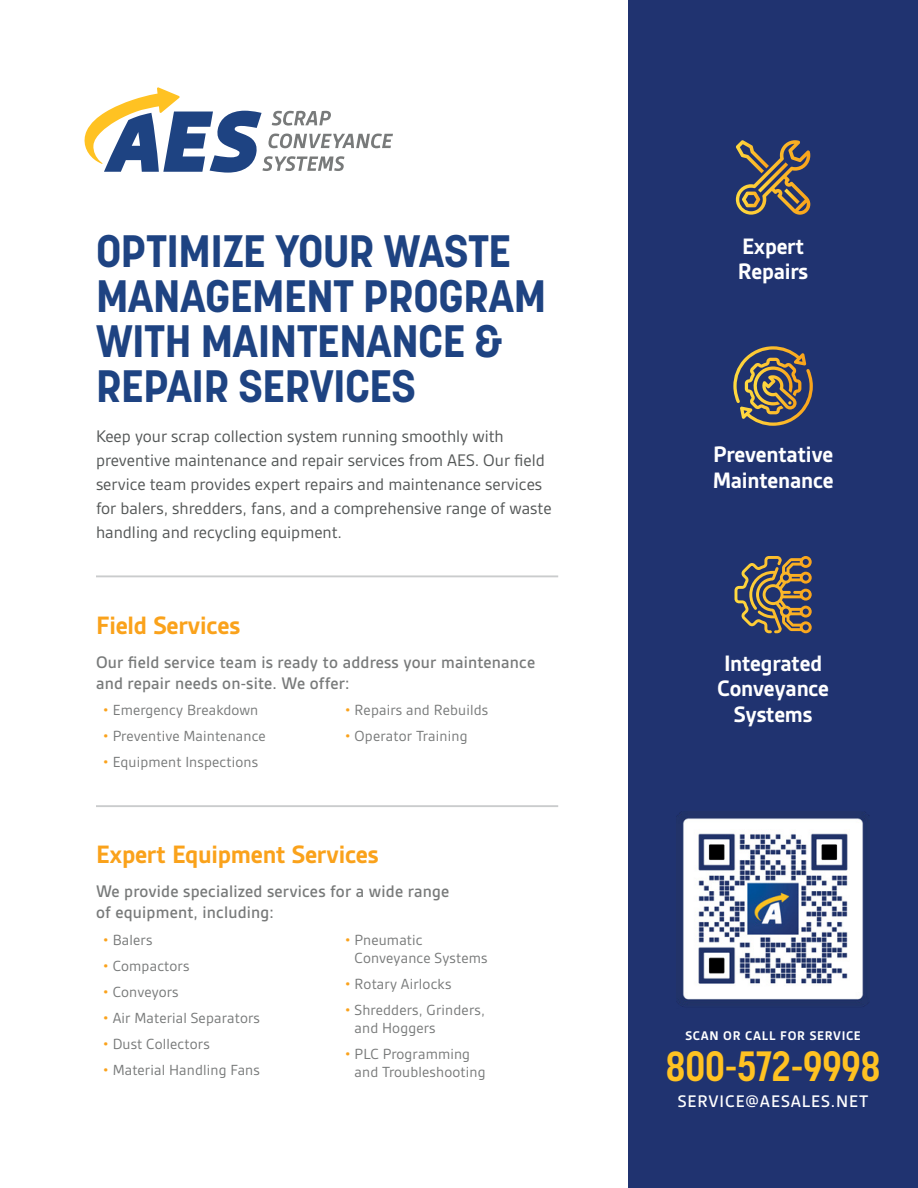
<style>
.page{position:relative;width:918px;height:1188px;background:#fff}
.page>*{position:absolute;margin:0;border:0;box-sizing:border-box;transform-origin:0 0}
.t1{font:700 45px/45px "Korolev";letter-spacing:-.01em;color:#1e4382}
.t2{font:700 42px "Korolev Condensed";color:#ffc222}
.t3{font:700 27px "Gesta";letter-spacing:-.01em;color:#faa21b}
.t4{font:700 24px/25.5px "Gesta";letter-spacing:-.01em;color:#fff}
.t5{font:18px/24px "Gesta";color:#545757}
.t6{font:500 18px/21px "Gesta";letter-spacing:.01em;color:#787a7a}
.t7{font:500 18px "Gesta";letter-spacing:.05em;color:#fff}
.t8{font:15.75px/18px "Gesta";letter-spacing:.01em;color:#787a7a}
.t9{font:700 13.5px "Gesta";letter-spacing:.05em;color:#fff}
.s1{color:#faa21b}
</style>
<div class="page">
<div style="left:628px;top:0;width:290px;height:1188px;background:#203370"></div>
<svg style="left:84px;top:87px;width:309px;height:86px"></svg>
<hr style="left:96px;top:575px;width:462px;height:2px;background:#96999b">
<hr style="left:96px;top:805px;width:462px;height:2px;background:#96999b">
<svg style="left:736px;top:140px;width:74px;height:75px"></svg>
<svg style="left:733px;top:346px;width:80px;height:80px"></svg>
<svg style="left:763px;top:556px;width:49px;height:77px"></svg>
<img style="left:676px;top:812px;width:193px;height:195px">
<h1 class="t1" style="left:96px;top:228px;width:452px">OPTIMIZE YOUR WASTE<br>MANAGEMENT PROGRAM<br>WITH MAINTENANCE &amp;<br>REPAIR SERVICES</h1>
<p class="t5" style="left:96px;top:424px;width:457px">Keep your scrap collection system running smoothly with preventive maintenance and repair services from AES. Our field service team provides expert repairs and maintenance services for balers, shredders, fans, and a comprehensive range of waste handling and recycling equipment.</p>
<h3 class="t3" style="left:96px;top:610px;width:146px">Field Services</h3>
<p class="t6" style="left:96px;top:651px;width:441px">Our field service team is ready to address your maintenance and repair needs on-site. We offer:</p>
<p class="t8" style="left:103px;top:701px;width:157px"><span class="s1">•</span> Emergency Breakdown</p>
<p class="t8" style="left:103px;top:727px;width:165px"><span class="s1">•</span> Preventive Maintenance</p>
<p class="t8" style="left:103px;top:753px;width:157px"><span class="s1">•</span> Equipment Inspections</p>
<p class="t8" style="left:345px;top:701px;width:145px"><span class="s1">•</span> Repairs and Rebuilds</p>
<p class="t8" style="left:345px;top:727px;width:124px"><span class="s1">•</span> Operator Training</p>
<h3 class="t3" style="left:96px;top:839px;width:284px">Expert Equipment Services</h3>
<p class="t6" style="left:96px;top:881px;width:355px">We provide specialized services for a wide range of equipment, including:</p>
<p class="t8" style="left:103px;top:931px;width:51px"><span class="s1">•</span> Balers</p>
<p class="t8" style="left:103px;top:957px;width:88px"><span class="s1">•</span> Compactors</p>
<p class="t8" style="left:103px;top:983px;width:77px"><span class="s1">•</span> Conveyors</p>
<p class="t8" style="left:103px;top:1009px;width:159px"><span class="s1">•</span> Air Material Separators</p>
<p class="t8" style="left:103px;top:1035px;width:109px"><span class="s1">•</span> Dust Collectors</p>
<p class="t8" style="left:103px;top:1061px;width:159px"><span class="s1">•</span> Material Handling Fans</p>
<p class="t8" style="left:355px;top:931px;width:134px;text-indent:-10px"><span class="s1">•</span> Pneumatic<br>Conveyance Systems</p>
<p class="t8" style="left:345px;top:975px;width:108px"><span class="s1">•</span> Rotary Airlocks</p>
<p class="t8" style="left:355px;top:1001px;width:132px;text-indent:-10px"><span class="s1">•</span> Shredders, Grinders, and Hoggers</p>
<p class="t8" style="left:355px;top:1045px;width:132px;text-indent:-10px"><span class="s1">•</span> PLC Programming and Troubleshooting</p>
<h3 class="t4" style="left:738px;top:233px;width:72px">Expert<br>Repairs</h3>
<h3 class="t4" style="left:713px;top:442px;width:122px">Preventative<br>Maintenance</h3>
<h3 class="t4" style="left:717px;top:650px;width:113px;text-align:center">Integrated<br>Conveyance<br>Systems</h3>
<p class="t9" style="left:685px;top:1028px;width:177px">SCAN OR CALL FOR SERVICE</p>
<h2 class="t2" style="left:666px;top:1041px;width:216px">800-572-9998</h2>
<p class="t7" style="left:678px;top:1091px;width:192px">SERVICE@AESALES.NET</p>
</div>
